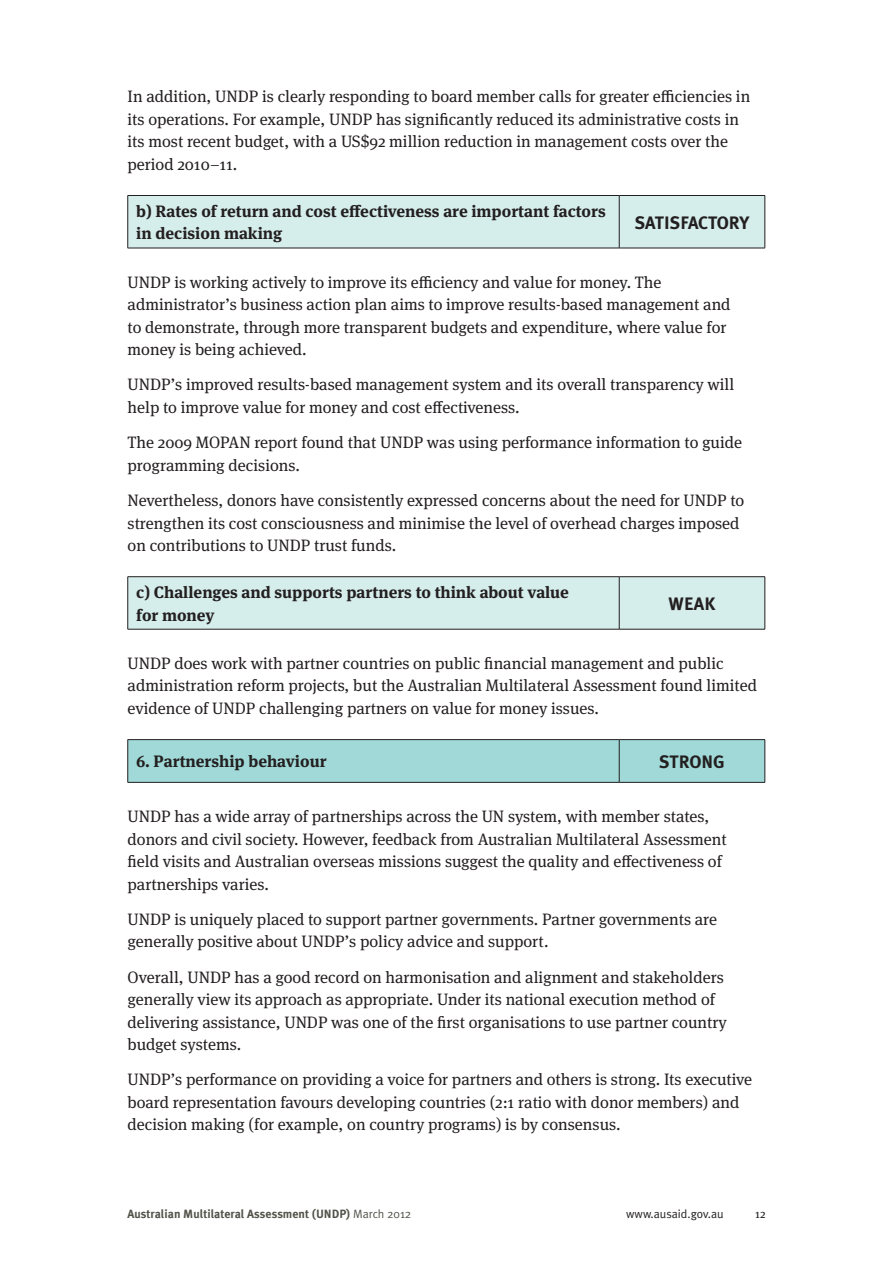
<style>
.page{position:relative;width:893px;height:1263px;background:#fff}
.page>*{position:absolute;margin:0;border:0;box-sizing:border-box;transform-origin:0 0}
._08bbbb_RIGHT_COLUMN{font:700 18px "Meta Plus";color:#231f20}
._04__BODY_TEXT{font:16.5px/22.5px "Meta Serif OT";color:#231f20}
._04__BODY_TEXT-2{font:700 16.5px/22.5px "Meta Serif OT";color:#231f20}
.t1{font:700 12px "Meta Plus";color:#53534a}
.t2{font:12px "Meta Plus Normal";color:#231f20}
.t3{font:12px "Meta Serif OT";color:#231f20}
.s1{font-family:"Meta Plus Normal";font-weight:400}
</style>
<div class="page">
<div style="left:128px;top:196px;width:637px;height:52px;background:#d5edeb"></div>
<hr style="left:128px;top:195px;width:491px;height:1px;background:#231f20">
<hr style="left:619px;top:195px;width:146px;height:1px;background:#231f20">
<hr style="left:619px;top:196px;width:1px;height:52px;background:#231f20">
<hr style="left:128px;top:248px;width:491px;height:1px;background:#231f20">
<hr style="left:619px;top:248px;width:146px;height:1px;background:#231f20">
<hr style="left:127px;top:196px;width:1px;height:52px;background:#231f20">
<hr style="left:765px;top:196px;width:1px;height:52px;background:#231f20">
<div style="left:128px;top:577px;width:637px;height:52px;background:#d5edeb"></div>
<hr style="left:128px;top:576px;width:491px;height:1px;background:#231f20">
<hr style="left:619px;top:576px;width:146px;height:1px;background:#231f20">
<hr style="left:619px;top:577px;width:1px;height:52px;background:#231f20">
<hr style="left:128px;top:629px;width:491px;height:1px;background:#231f20">
<hr style="left:619px;top:629px;width:146px;height:1px;background:#231f20">
<hr style="left:127px;top:577px;width:1px;height:52px;background:#231f20">
<hr style="left:765px;top:577px;width:1px;height:52px;background:#231f20">
<div style="left:128px;top:740px;width:637px;height:42px;background:#a0d9d7"></div>
<hr style="left:128px;top:739px;width:491px;height:1px;background:#231f20">
<hr style="left:619px;top:739px;width:146px;height:1px;background:#231f20">
<hr style="left:619px;top:740px;width:1px;height:42px;background:#231f20">
<hr style="left:128px;top:782px;width:491px;height:1px;background:#231f20">
<hr style="left:619px;top:782px;width:146px;height:1px;background:#231f20">
<hr style="left:127px;top:740px;width:1px;height:42px;background:#231f20">
<hr style="left:765px;top:740px;width:1px;height:42px;background:#231f20">
<p class="_04__BODY_TEXT" style="left:128px;top:86px;width:624px">In addition, UNDP is clearly responding to board member calls for greater efficiencies in its operations. For example, UNDP has significantly reduced its administrative costs in its most recent budget, with a US$92 million reduction in management costs over the period 2010–11.</p>
<p class="_04__BODY_TEXT-2" style="left:136px;top:200px;width:471px">b) Rates of return and cost effectiveness are important factors in decision making</p>
<p class="_08bbbb_RIGHT_COLUMN" style="left:635px;top:212px;width:116px">SATISFACTORY</p>
<p class="_04__BODY_TEXT" style="left:128px;top:271px;width:605px">UNDP is working actively to improve its efficiency and value for money. The administrator’s business action plan aims to improve results-based management and to demonstrate, through more transparent budgets and expenditure, where value for money is being achieved.</p>
<p class="_04__BODY_TEXT" style="left:128px;top:374px;width:608px">UNDP’s improved results-based management system and its overall transparency will help to improve value for money and cost effectiveness.</p>
<p class="_04__BODY_TEXT" style="left:128px;top:432px;width:616px">The 2009 MOPAN report found that UNDP was using performance information to guide programming decisions.</p>
<p class="_04__BODY_TEXT" style="left:128px;top:489px;width:618px">Nevertheless, donors have consistently expressed concerns about the need for UNDP to strengthen its cost consciousness and minimise the level of overhead charges imposed on contributions to UNDP trust funds.</p>
<p class="_04__BODY_TEXT-2" style="left:136px;top:581px;width:434px">c) Challenges and supports partners to think about value for money</p>
<p class="_08bbbb_RIGHT_COLUMN" style="left:669px;top:593px;width:48px">WEAK</p>
<p class="_04__BODY_TEXT" style="left:128px;top:652px;width:631px">UNDP does work with partner countries on public financial management and public administration reform projects, but the Australian Multilateral Assessment found limited evidence of UNDP challenging partners on value for money issues.</p>
<p class="_04__BODY_TEXT-2" style="left:136px;top:751px;width:192px">6. Partnership behaviour</p>
<p class="_08bbbb_RIGHT_COLUMN" style="left:659px;top:751px;width:67px">STRONG</p>
<p class="_04__BODY_TEXT" style="left:128px;top:805px;width:601px">UNDP has a wide array of partnerships across the UN system, with member states, donors and civil society. However, feedback from Australian Multilateral Assessment field visits and Australian overseas missions suggest the quality and effectiveness of partnerships varies.</p>
<p class="_04__BODY_TEXT" style="left:128px;top:908px;width:591px">UNDP is uniquely placed to support partner governments. Partner governments are generally positive about UNDP’s policy advice and support.</p>
<p class="_04__BODY_TEXT" style="left:128px;top:966px;width:601px">Overall, UNDP has a good record on harmonisation and alignment and stakeholders generally view its approach as appropriate. Under its national execution method of delivering assistance, UNDP was one of the first organisations to use partner country budget systems.</p>
<p class="_04__BODY_TEXT" style="left:128px;top:1069px;width:626px">UNDP’s performance on providing a voice for partners and others is strong. Its executive board representation favours developing countries (2:1 ratio with donor members) and decision making (for example, on country programs) is by consensus.</p>
<p class="t1" style="left:128px;top:1207px;width:285px">Australian Multilateral Assessment (UNDP) <span class="s1">March 2012</span></p>
<p class="t2" style="left:626px;top:1207px;width:99px">www.ausaid.gov.au</p>
<p class="t3" style="left:755px;top:1207px;width:12px">12</p>
</div>
